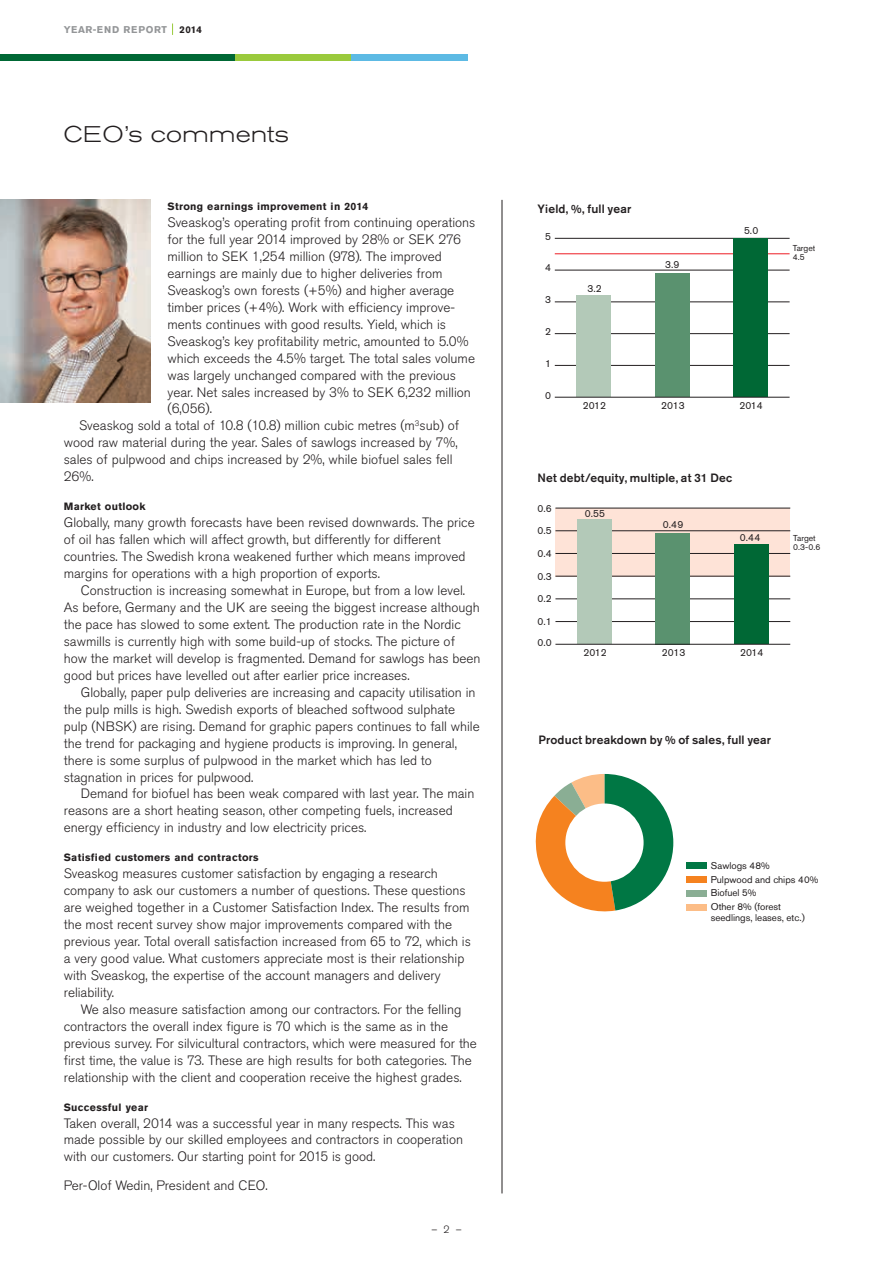
<style>
.page{position:relative;width:893px;height:1263px;background:#fff}
.page>*{position:absolute;margin:0;border:0;box-sizing:border-box;transform-origin:0 0}
.t1{font:300 expanded 22.5px "Akzidenz Grotesk BQ";letter-spacing:.015em;color:#231f20}
.t2{font:300 13.5px/17px "Akzidenz Grotesk Std";color:#231f20}
.t3{font:500 12px "Akzidenz Grotesk Std";letter-spacing:.015em;color:#231f20}
.t4{font:700 10.5px "Akzidenz Grotesk Std";letter-spacing:.03em;color:#231f20}
.t5{font:300 10.5px "Akzidenz Grotesk Std";color:#231f20}
.t6{font:10.2px "Akzidenz Grotesk Std";color:#231f20}
.t7{font:9.75px/13.8px "Akzidenz Grotesk Std";color:#231f20}
.t8{font:700 9.75px "Akzidenz Grotesk Std";letter-spacing:.065em;color:#949698}
.t9{font:700 9.75px "Akzidenz Grotesk Std";color:#231f20}
.t10{font:8.55px/8.6px "Akzidenz Grotesk Std";color:#231f20}
</style>
<div class="page">
<div style="left:0;top:54px;width:235px;height:7px;background:#006835"></div>
<div style="left:235px;top:54px;width:116px;height:7px;background:#9aca3c"></div>
<div style="left:351px;top:54px;width:117px;height:7px;background:#5dbae4"></div>
<hr style="left:502px;top:200px;width:1px;height:993px;background:#231f20">
<img style="left:0;top:200px;width:151px;height:202px">
<hr style="left:555px;top:253px;width:235px;height:1px;background:#ed1c24">
<hr style="left:555px;top:365px;width:235px;height:1px;background:#231f20">
<hr style="left:555px;top:333px;width:235px;height:1px;background:#231f20">
<hr style="left:555px;top:301px;width:235px;height:1px;background:#231f20">
<hr style="left:555px;top:270px;width:235px;height:1px;background:#231f20">
<hr style="left:555px;top:238px;width:235px;height:1px;background:#231f20">
<div style="left:577px;top:295px;width:34px;height:102px;background:#b3c9b8"></div>
<div style="left:655px;top:273px;width:34px;height:124px;background:#5a926f"></div>
<div style="left:733px;top:238px;width:35px;height:159px;background:#006835"></div>
<hr style="left:555px;top:397px;width:235px;height:1px;background:#231f20">
<div style="left:555px;top:508px;width:235px;height:68px;background:#fee3d7"></div>
<hr style="left:555px;top:621px;width:235px;height:1px;background:#231f20">
<hr style="left:555px;top:599px;width:235px;height:1px;background:#231f20">
<hr style="left:555px;top:576px;width:235px;height:1px;background:#231f20">
<hr style="left:555px;top:553px;width:235px;height:1px;background:#231f20">
<hr style="left:555px;top:530px;width:235px;height:1px;background:#231f20">
<hr style="left:555px;top:508px;width:235px;height:1px;background:#231f20">
<div style="left:577px;top:519px;width:35px;height:125px;background:#b3c9b8"></div>
<div style="left:656px;top:533px;width:34px;height:111px;background:#5a926f"></div>
<div style="left:734px;top:544px;width:34px;height:100px;background:#006835"></div>
<hr style="left:555px;top:644px;width:235px;height:1px;background:#231f20">
<svg style="left:536px;top:774px;width:137px;height:138px"></svg>
<div style="left:686px;top:862px;width:21px;height:7px;background:#074"></div>
<div style="left:686px;top:876px;width:21px;height:7px;background:#f5821f"></div>
<div style="left:686px;top:890px;width:21px;height:6px;background:#8aae94"></div>
<div style="left:686px;top:904px;width:21px;height:6px;background:#fcbd87"></div>
<div style="left:565px;top:803px;width:79px;height:79px;background:#fff;border-radius:50%"></div>
<p class="t8" style="left:64px;top:24px;width:105px">YEAR-END REPORT</p>
<p class="t9" style="left:179px;top:24px;width:24px">2014</p>
<h1 class="t1" style="left:64px;top:121px;width:226px">CEO’s comments</h1>
<p class="t4" style="left:168px;top:200px;width:202px">Strong earnings improvement in 2014</p>
<p class="t2" style="left:168px;top:214px;width:309px">Sveaskog’s operating profit from continuing operations</p>
<p class="t2" style="left:168px;top:231px;width:295px">for the full year 2014 improved by 28% or SEK 276</p>
<p class="t2" style="left:168px;top:248px;width:276px">million to SEK 1,254 million (978). The improved</p>
<p class="t2" style="left:168px;top:265px;width:276px">earnings are mainly due to higher deliveries from</p>
<p class="t2" style="left:168px;top:282px;width:288px">Sveaskog’s own forests (+5%) and higher average</p>
<p class="t2" style="left:168px;top:299px;width:289px">timber prices (+4%). Work with efficiency improve-</p>
<p class="t2" style="left:168px;top:316px;width:280px">ments continues with good results. Yield, which is</p>
<p class="t2" style="left:168px;top:333px;width:302px">Sveaskog’s key profitability metric, amounted to 5.0%</p>
<p class="t2" style="left:168px;top:350px;width:309px">which exceeds the 4.5% target. The total sales volume</p>
<p class="t2" style="left:168px;top:367px;width:290px">was largely unchanged compared with the previous</p>
<p class="t2" style="left:168px;top:384px;width:305px">year. Net sales increased by 3% to SEK 6,232 million</p>
<p class="t2" style="left:168px;top:401px;width:46px">(6,056).</p>
<p class="t2" style="left:79px;top:418px;width:381px">Sveaskog sold a total of 10.8 (10.8) million cubic metres (m<sup>3</sup>sub) of</p>
<p class="t2" style="left:64px;top:434px;width:395px">wood raw material during the year. Sales of sawlogs increased by 7%,</p>
<p class="t2" style="left:64px;top:451px;width:390px">sales of pulpwood and chips increased by 2%, while biofuel sales fell</p>
<p class="t2" style="left:64px;top:468px;width:31px">26%.</p>
<p class="t4" style="left:64px;top:500px;width:83px">Market outlook</p>
<p class="t2" style="left:64px;top:514px;width:412px">Globally, many growth forecasts have been revised downwards. The price of oil has fallen which will affect growth, but differently for different countries. The Swedish krona weakened further which means improved margins for operations with a high proportion of exports.</p>
<p class="t2" style="left:64px;top:582px;width:418px;text-indent:17px">Construction is increasing somewhat in Europe, but from a low level.<br>As before, Germany and the UK are seeing the biggest increase although the pace has slowed to some extent. The production rate in the Nordic sawmills is currently high with some build-up of stocks. The picture of how the market will develop is fragmented. Demand for sawlogs has been good but prices have levelled out after earlier price increases.</p>
<p class="t2" style="left:64px;top:684px;width:417px;text-indent:17px">Globally, paper pulp deliveries are increasing and capacity utilisation in the pulp mills is high. Swedish exports of bleached softwood sulphate pulp (NBSK) are rising. Demand for graphic papers continues to fall while the trend for packaging and hygiene products is improving. In general, there is some surplus of pulpwood in the market which has led to stagnation in prices for pulpwood.</p>
<p class="t2" style="left:64px;top:786px;width:412px;text-indent:17px">Demand for biofuel has been weak compared with last year. The main reasons are a short heating season, other competing fuels, increased energy efficiency in industry and low electricity prices.</p>
<p class="t4" style="left:64px;top:851px;width:196px">Satisfied customers and contractors</p>
<p class="t2" style="left:64px;top:865px;width:409px">Sveaskog measures customer satisfaction by engaging a research company to ask our customers a number of questions. These questions are weighed together in a Customer Satisfaction Index. The results from the most recent survey show major improvements compared with the previous year. Total overall satisfaction increased from 65 to 72, which is a very good value. What customers appreciate most is their relationship with Sveaskog, the expertise of the account managers and delivery reliability.</p>
<p class="t2" style="left:64px;top:1001px;width:415px;text-indent:17px">We also measure satisfaction among our contractors. For the felling contractors the overall index figure is 70 which is the same as in the previous survey. For silvicultural contractors, which were measured for the first time, the value is 73. These are high results for both categories. The relationship with the client and cooperation receive the highest grades.</p>
<p class="t4" style="left:64px;top:1101px;width:86px">Successful year</p>
<p class="t2" style="left:64px;top:1115px;width:401px">Taken overall, 2014 was a successful year in many respects. This was made possible by our skilled employees and contractors in cooperation with our customers. Our starting point for 2015 is good.</p>
<p class="t2" style="left:64px;top:1177px;width:205px">Per-Olof Wedin, President and CEO.</p>
<p class="t5" style="left:431px;top:1223px;width:32px">– 2 –</p>
<p class="t3" style="left:537px;top:202px;width:95px">Yield, %, full year</p>
<p class="t6" style="left:545px;top:230px;width:7px">5</p>
<p class="t6" style="left:545px;top:262px;width:7px">4</p>
<p class="t6" style="left:545px;top:294px;width:7px">3</p>
<p class="t6" style="left:545px;top:325px;width:7px">2</p>
<p class="t6" style="left:545px;top:357px;width:7px">1</p>
<p class="t6" style="left:545px;top:389px;width:7px">0</p>
<p class="t6" style="left:588px;top:282px;width:16px">3.2</p>
<p class="t6" style="left:665px;top:258px;width:16px">3.9</p>
<p class="t6" style="left:744px;top:224px;width:16px">5.0</p>
<p class="t6" style="left:583px;top:399px;width:25px">2012</p>
<p class="t6" style="left:661px;top:399px;width:25px">2013</p>
<p class="t6" style="left:739px;top:399px;width:25px">2014</p>
<p class="t3" style="left:537px;top:470px;width:196px">Net debt/equity, multiple, at 31 Dec</p>
<p class="t6" style="left:537px;top:502px;width:16px">0.6</p>
<p class="t6" style="left:585px;top:507px;width:22px">0.55</p>
<p class="t10" style="left:793px;top:244px;width:24px">Target<br>4.5</p>
<p class="t6" style="left:537px;top:525px;width:16px">0.5</p>
<p class="t6" style="left:537px;top:547px;width:16px">0.4</p>
<p class="t6" style="left:537px;top:570px;width:16px">0.3</p>
<p class="t6" style="left:537px;top:593px;width:16px">0.2</p>
<p class="t6" style="left:537px;top:615px;width:16px">0.1</p>
<p class="t6" style="left:537px;top:636px;width:16px">0.0</p>
<p class="t6" style="left:663px;top:518px;width:22px">0.49</p>
<p class="t6" style="left:740px;top:531px;width:22px">0.44</p>
<p class="t10" style="left:793px;top:534px;width:29px">Target<br>0.3-0.6</p>
<p class="t6" style="left:583px;top:646px;width:25px">2012</p>
<p class="t6" style="left:662px;top:646px;width:25px">2013</p>
<p class="t6" style="left:740px;top:646px;width:25px">2014</p>
<p class="t3" style="left:538px;top:733px;width:234px">Product breakdown by % of sales, full year</p>
<p class="t7" style="left:711px;top:859px;width:109px">Sawlogs 48%<br>Pulpwood and chips 40%<br>Biofuel 5%<br>Other 8% (forest</p>
<p class="t7" style="left:711px;top:910px;width:96px">seedlings, leases, etc.)</p>
</div>
